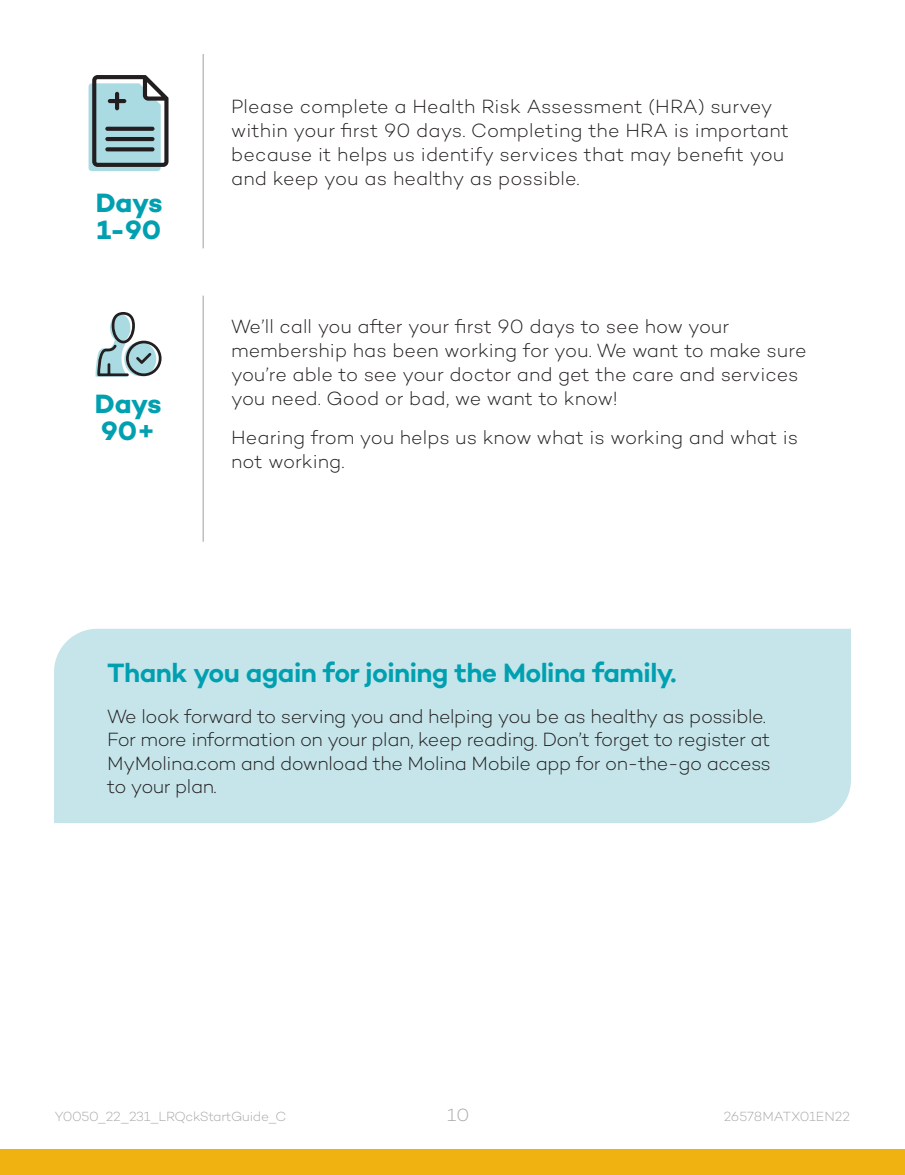
<style>
.page{position:relative;width:905px;height:1175px;background:#fff}
.page>*{position:absolute;margin:0;border:0;box-sizing:border-box;transform-origin:0 0}
.t1{font:600 27px "Campton";letter-spacing:-.02em;color:#00a0b0}
.t2{font:700 27px/27px "Campton";letter-spacing:-.01em;color:#00a0b0}
.t3{font:300 19.5px/24px "Campton";letter-spacing:-.005em;color:#231f20}
.t4{font:300 18px "Campton";color:#a8a9ad}
.t5{font:300 13.5px "Campton";letter-spacing:-.02em;color:#a8a9ad}
.t6{font:300 13.5px "Campton";color:#a8a9ad}
</style>
<div class="page">
<hr style="left:203px;top:296px;width:1px;height:246px;background:#a8a9ad">
<hr style="left:203px;top:54px;width:1px;height:194px;background:#a8a9ad">
<div style="left:0;top:1149px;width:905px;height:26px;background:#efb211"></div>
<svg style="left:89px;top:75px;width:79px;height:96px"></svg>
<svg style="left:95px;top:312px;width:66px;height:65px"></svg>
<div style="left:54px;top:629px;width:797px;height:194px;background:#c5e5ea"></div>
<p class="t2" style="left:96px;top:189px;width:68px">Days<br>1-90</p>
<p class="t2" style="left:95px;top:390px;width:68px">Days<br>90+</p>
<p class="t3" style="left:231px;top:94px;width:559px">Please complete a Health Risk Assessment (HRA) survey within your f rst 90 days. Completing the HRA is important because it helps us identify services that may beneft you and keep you as healthy as possible.</p>
<p class="t3" style="left:231px;top:314px;width:577px">We’ll call you after your f rst 90 days to see how your membership has been working for you. We want to make sure you’re able to see your doctor and get the care and services you need. Good or bad, we want to know!</p>
<p class="t3" style="left:231px;top:425px;width:568px">Hearing from you helps us know what is working and what is not working.</p>
<p class="t1" style="left:107px;top:655px;width:571px">Thank you again for joining the Molina family.</p>
<p class="t3" style="left:107px;top:704px;width:665px;line-height:23.4px">We look forward to serving you and helping you be as healthy as possible.<br>For more information on your plan, keep reading. Don’t forget to register at MyMolina.com and download the Molina Mobile app for on-the-go access to your plan.</p>
<p class="t5" style="left:55px;top:1108px;width:233px">Y0050_22_231_LRQckStartGuide_C</p>
<p class="t4" style="left:447px;top:1103px;width:23px">10</p>
<p class="t6" style="left:723px;top:1108px;width:128px">26578MATX01EN22</p>
</div>
